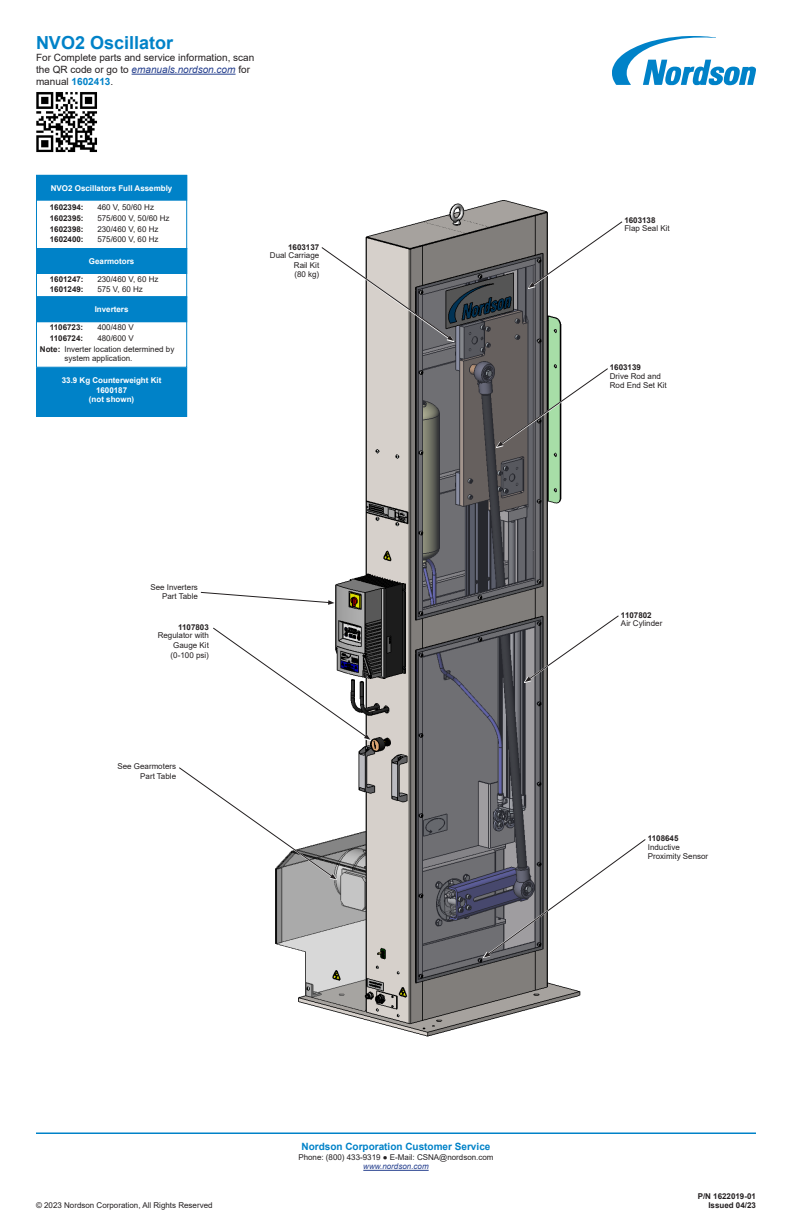
<style>
.page{position:relative;width:792px;height:1224px;background:#fff}
.page>*{position:absolute;margin:0;border:0;box-sizing:border-box;transform-origin:0 0}
.t1{font:700 18px "Arial";color:#0082c8}
.t2{font:10px/12px "Arial";color:#231f20}
.t3{font:700 10px "Arial";color:#0082c8}
.Text_Callout_Descrip{font:8px/9.6px "Arial";color:#231f20}
.Text_Callout_P_N_Lef{font:700 8px/9.6px "Arial";color:#231f20;text-align:right}
.Detail_Box{font:700 8px/9.6px "Arial";color:#fff;text-align:center}
.t4{font:italic 8px "Arial";color:#253f8e}
.s1{font-style:italic;color:#253f8e}
.s2{font-weight:700;color:#0082c8}
</style>
<div class="page">
<svg style="left:612px;top:36px;width:144px;height:49px"></svg>
<hr style="left:36px;top:1133px;width:720px;height:1px;background:#0082c8">
<hr style="left:363px;top:1170px;width:66px;height:1px;background:#253f8e">
<hr style="left:132px;top:74px;width:104px;height:1px;background:#253f8e">
<img style="left:275px;top:200px;width:306px;height:837px">
<svg style="left:528px;top:221px;width:95px;height:67px"></svg>
<svg style="left:321px;top:247px;width:133px;height:94px"></svg>
<svg style="left:200px;top:592px;width:135px;height:13px"></svg>
<svg style="left:524px;top:615px;width:57px;height:68px"></svg>
<svg style="left:525px;top:615px;width:94px;height:67px"></svg>
<svg style="left:496px;top:368px;width:85px;height:80px"></svg>
<svg style="left:497px;top:368px;width:111px;height:79px"></svg>
<svg style="left:213px;top:627px;width:158px;height:113px"></svg>
<svg style="left:179px;top:767px;width:158px;height:113px"></svg>
<div style="left:36px;top:249px;width:151px;height:24px;background:#0082c8"></div>
<div style="left:36px;top:248px;width:151px;height:26px;border:1px solid #0082c8"></div>
<div style="left:36px;top:368px;width:151px;height:48px;background:#0082c8"></div>
<div style="left:36px;top:367px;width:151px;height:50px;border:1px solid #0082c8"></div>
<img style="left:36px;top:92px;width:61px;height:60px">
<div style="left:36px;top:175px;width:151px;height:25px;background:#0082c8"></div>
<div style="left:36px;top:175px;width:151px;height:26px;border:1px solid #0082c8"></div>
<div style="left:36px;top:175px;width:151px;height:74px;border:1px solid #0082c8"></div>
<svg style="left:484px;top:839px;width:162px;height:119px"></svg>
<div style="left:36px;top:297px;width:151px;height:25px;background:#0082c8"></div>
<div style="left:36px;top:296px;width:151px;height:72px;border:1px solid #0082c8"></div>
<h1 class="t1" style="left:36px;top:30px;width:139px">NVO2 Oscillator</h1>
<h3 class="t2" style="left:36px;top:52px;width:220px">For Complete parts and service information, scan the QR code or go to <span class="s1">emanuals.nordson.com</span> for manual <span class="s2">1602413</span>.</h3>
<p class="Detail_Box" style="left:51px;top:183px;width:123px">NVO2 Oscillators Full Assembly</p>
<p class="Text_Callout_P_N_Lef" style="left:50px;top:202px;width:35px">1602394:</p>
<p class="Text_Callout_P_N_Lef" style="left:50px;top:213px;width:35px">1602395:</p>
<p class="Text_Callout_P_N_Lef" style="left:50px;top:224px;width:35px">1602398:</p>
<p class="Text_Callout_P_N_Lef" style="left:50px;top:235px;width:35px">1602400:</p>
<p class="Text_Callout_Descrip" style="left:97px;top:202px;width:58px">460 V, 50/60 Hz</p>
<p class="Text_Callout_Descrip" style="left:97px;top:213px;width:74px">575/600 V, 50/60 Hz</p>
<p class="Text_Callout_Descrip" style="left:97px;top:224px;width:63px">230/460 V, 60 Hz</p>
<p class="Text_Callout_Descrip" style="left:97px;top:235px;width:63px">575/600 V, 60 Hz</p>
<p class="Detail_Box" style="left:89px;top:256px;width:47px">Gearmotors</p>
<p class="Text_Callout_P_N_Lef" style="left:50px;top:275px;width:35px">1601247:</p>
<p class="Text_Callout_Descrip" style="left:97px;top:275px;width:63px">230/460 V, 60 Hz</p>
<p class="Text_Callout_P_N_Lef" style="left:50px;top:285px;width:35px">1601249:</p>
<p class="Text_Callout_Descrip" style="left:97px;top:285px;width:47px">575 V, 60 Hz</p>
<p class="Text_Callout_P_N_Lef" style="left:50px;top:323px;width:35px">1106723:</p>
<p class="Text_Callout_P_N_Lef" style="left:50px;top:333px;width:35px">1106724:</p>
<p class="Detail_Box" style="left:95px;top:305px;width:35px">Inverters</p>
<p class="Text_Callout_Descrip" style="left:97px;top:323px;width:38px">400/480 V</p>
<p class="Text_Callout_Descrip" style="left:97px;top:333px;width:38px">480/600 V</p>
<p class="Text_Callout_P_N_Lef" style="left:40px;top:344px;width:22px">Note:</p>
<p class="Text_Callout_Descrip" style="left:65px;top:344px;width:111px">Inverter location determined by system application.</p>
<p class="Detail_Box" style="left:62px;top:376px;width:101px">33.9 Kg Counterweight Kit<br>1600187<br>(not shown)</p>
<p class="Text_Callout_P_N_Lef" style="left:288px;top:242px;width:33px">1603137</p>
<p class="Text_Callout_Descrip" style="left:294px;top:251px;width:27px;text-align:justify;text-indent:-24px">Dual Carriage Rail Kit (80 kg)</p>
<p class="Text_Callout_Descrip" style="left:150px;top:582px;width:49px;text-align:right">See Inverters<br>Part Table</p>
<p class="Text_Callout_P_N_Lef" style="left:178px;top:623px;width:32px">1107803</p>
<p class="Text_Callout_Descrip" style="left:158px;top:631px;width:53px;text-align:right">Regulator with<br>Gauge Kit (0-100 psi)</p>
<p class="Text_Callout_Descrip" style="left:117px;top:761px;width:60px;text-align:right">See Gearmoters<br>Part Table</p>
<p class="t3" style="left:302px;top:1140px;width:190px">Nordson Corporation Customer Service</p>
<p class="Text_Callout_Descrip" style="left:298px;top:1152px;width:197px">Phone: (800) 433-9319 ● E-Mail: CSNA@nordson.com</p>
<p class="t4" style="left:363px;top:1161px;width:67px">www.nordson.com</p>
<p class="Text_Callout_P_N_Lef" style="left:624px;top:215px;width:33px">1603138</p>
<p class="Text_Callout_Descrip" style="left:624px;top:223px;width:47px">Flap Seal Kit</p>
<p class="Text_Callout_P_N_Lef" style="left:610px;top:363px;width:33px">1603139</p>
<p class="Text_Callout_Descrip" style="left:610px;top:371px;width:58px">Drive Rod and<br>Rod End Set Kit</p>
<p class="Text_Callout_P_N_Lef" style="left:621px;top:610px;width:32px">1107802</p>
<p class="Text_Callout_Descrip" style="left:621px;top:618px;width:43px">Air Cylinder</p>
<p class="Text_Callout_P_N_Lef" style="left:648px;top:834px;width:32px">1108645</p>
<p class="Text_Callout_Descrip" style="left:648px;top:842px;width:62px">Inductive<br>Proximity Sensor</p>
<p class="Text_Callout_Descrip" style="left:36px;top:1201px;width:178px">© 2023 Nordson Corporation, All Rights Reserved</p>
<p class="Text_Callout_P_N_Lef" style="left:698px;top:1191px;width:60px">P/N 1622019-01<br>Issued 04/23</p>
</div>
